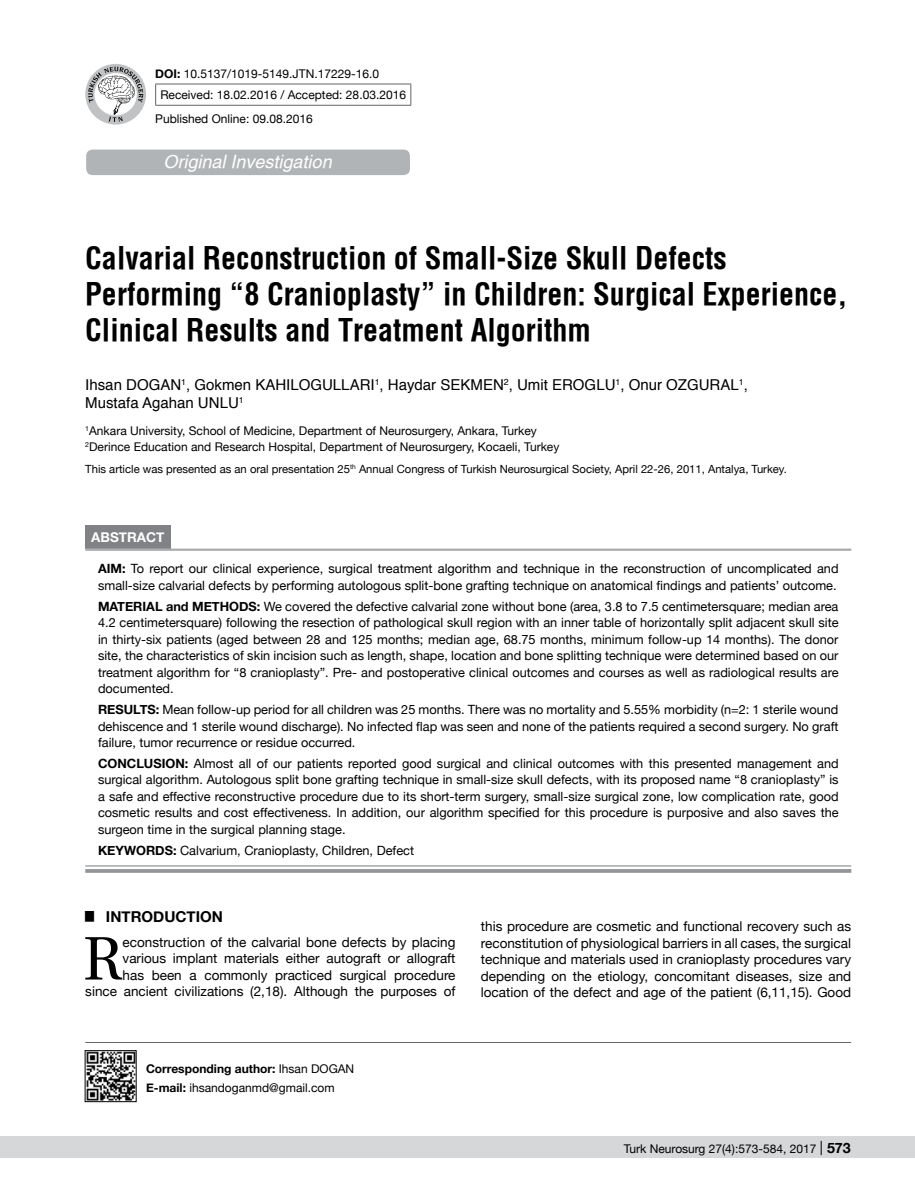
<style>
.page{position:relative;width:915px;height:1191px;background:#fff}
.page>*{position:absolute;margin:0;border:0;box-sizing:border-box;transform-origin:0 0}
.t1{font:61.2px "Utopia";color:#000}
.t2{font:700 30px/36px "Helvetica Condens";color:#000}
.t3{font:italic 500 18px "Helvetica";color:#fff}
.t4{font:15px/18px "Helvetica";color:#000}
.t5{font:700 15px "Helvetica Neue";color:#000}
.t6{font:13.5px/16.5px "Helvetica Neue";color:#000;text-align:justify}
.t7{font:700 13.5px "Helvetica Neue";color:#fff}
.t8{font:12.75px/16.5px "Helvetica Neue";color:#000;text-align:justify}
.t9{font:700 12.75px "Helvetica Neue";color:#000}
.t10{font:12px/18.6px "Helvetica Neue";color:#000}
.t11{font:11.25px "Helvetica Neue";color:#000}
.s1{font-weight:700}
.s2{font-size:14.25px}
.s3{font-weight:700;font-size:14.25px}
</style>
<div class="page">
<div style="left:0;top:1136px;width:914px;height:22px;background:#d5d7d8"></div>
<div style="left:86px;top:150px;width:324px;height:25px;background:#b1b4b6;border-radius:6px"></div>
<hr style="left:85px;top:1042px;width:765px;height:1px;background:#636466">
<hr style="left:155px;top:84px;width:256px;height:1px;background:#636466">
<svg style="left:155px;top:84px;width:1px;height:21px"></svg>
<svg style="left:410px;top:84px;width:1px;height:21px"></svg>
<hr style="left:155px;top:105px;width:256px;height:1px;background:#636466">
<svg style="left:85px;top:64px;width:61px;height:61px"></svg>
<svg style="left:88px;top:67px;width:55px;height:55px"></svg>
<img style="left:87px;top:1052px;width:47px;height:47px">
<div style="left:85px;top:1050px;width:51px;height:51px;border:1px solid #000"></div>
<div style="left:85px;top:525px;width:85px;height:24px;background:#808285"></div>
<svg style="left:85px;top:866px;width:766px;height:1px"></svg>
<hr style="left:85px;top:549px;width:766px;height:1px;background:#939598">
<hr style="left:85px;top:550px;width:766px;height:1px;background:#939598">
<hr style="left:85px;top:865px;width:766px;height:1px;background:#939598">
<hr style="left:85px;top:869px;width:766px;height:4px;background:#9b9c9f">
<p class="t10" style="left:160px;top:63px;width:247px;line-height:21.9px;text-indent:-5px"><span class="s1">DOI:</span> 10.5137/1019-5149.JTN.17229-16.0<br>Received: 18.02.2016 / Accepted: 28.03.2016</p>
<p class="t10" style="left:155px;top:110px;width:159px">Published Online: 09.08.2016</p>
<h3 class="t3" style="left:163px;top:151px;width:170px">Original Investigation</h3>
<h2 class="t2" style="left:85px;top:240px;width:763px">Calvarial Reconstruction of Small-Size Skull Defects<br>Performing “8 Cranioplasty” in Children: Surgical Experience,<br>Clinical Results and Treatment Algorithm</h2>
<p class="t4" style="left:85px;top:376px;width:663px">Ihsan DOGAN<sup>1</sup>, Gokmen KAHILOGULLARI<sup>1</sup>, Haydar SEKMEN<sup>2</sup>, Umit EROGLU<sup>1</sup>, Onur OZGURAL<sup>1</sup>,<br>Mustafa Agahan UNLU<sup>1</sup></p>
<p class="t10" style="left:85px;top:423px;width:475px;line-height:15.8px"><sup>1</sup>Ankara University, School of Medicine, Department of Neurosurgery, Ankara, Turkey<br><sup>2</sup>Derince Education and Research Hospital, Department of Neurosurgery, Kocaeli, Turkey</p>
<p class="t11" style="left:85px;top:460px;width:702px">This article was presented as an oral presentation 25<sup>th</sup> Annual Congress of Turkish Neurosurgical Society, April 22-26, 2011, Antalya, Turkey.</p>
<p class="t7" style="left:91px;top:527px;width:75px">ABSTRACT</p>
<p class="t8" style="left:98px;top:561px;width:741px"><span class="s1">AIM:</span> To report our clinical experience, surgical treatment algorithm and technique in the reconstruction of uncomplicated and small-size calvarial defects by performing autologous split-bone grafting technique on anatomical findings and patients’ outcome.</p>
<p class="t9" style="left:98px;top:596px;width:10px">MATER</p>
<p class="t9" style="left:142px;top:596px;width:60px">IAL AND MET</p>
<p class="t9" style="left:220px;top:596px;width:20px">HODS</p>
<p class="t8" style="left:98px;top:598px;width:741px;text-indent:159px"><span class="s1">:</span> We covered the defective calvarial zone without bone (area, 3.8 to 7.5 centimetersquare; median area 4.2 centimetersquare) following the resection of pathological skull region with an inner table of horizontally split adjacent skull site in thirty-six patients (aged between 28 and 125 months; median age, 68.75 months, minimum follow-up 14 months). The donor site, the characteristics of skin incision such as length, shape, location and bone splitting technique were determined based on our treatment algorithm for “8 cranioplasty”. Pre- and postoperative clinical outcomes and courses as well as radiological results are documented.</p>
<p class="t9" style="left:98px;top:699px;width:19px">RESU</p>
<p class="t8" style="left:98px;top:702px;width:741px;text-indent:35px"><span class="s1">LTS:</span> Mean follow-up period for all children was 25 months. There was no mortality and 5.55% morbidity (n=2: 1 sterile wound dehiscence and 1 sterile wound discharge). No infected flap was seen and none of the patients required a second surgery. No graft failure, tumor recurrence or residue occurred.</p>
<p class="t9" style="left:98px;top:753px;width:20px">CONC</p>
<p class="t8" style="left:98px;top:755px;width:741px;text-indent:38px"><span class="s1">LUSION :</span> Almost all of our patients reported good surgical and clinical outcomes with this presented management and surgical algorithm. Autologous split bone grafting technique in small-size skull defects, with its proposed name “8 cranioplasty” is a safe and effective reconstructive procedure due to its short-term surgery, small-size surgical zone, low complication rate, good cosmetic results and cost effectiveness. In addition, our algorithm specified for this procedure is purposive and also saves the surgeon time in the surgical planning stage.</p>
<p class="t9" style="left:98px;top:840px;width:49px">KEYWORDS</p>
<p class="t8" style="left:173px;top:842px;width:242px"><span class="s1">:</span> Calvarium, Cranioplasty, Children, Defect</p>
<p class="t5" style="left:85px;top:904px;width:139px"><sup>█</sup> INTRODUCTION</p>
<h1 class="t1" style="left:83px;top:923px;width:41px">R</h1>
<p class="t6" style="left:85px;top:934px;width:371px;text-align:right">econstruction of the calvarial bone defects by placing various implant materials either autograft or allograft<br>has been a commonly practiced surgical procedure<br>since ancient civilizations (2,18). Although the purposes of</p>
<p class="t6" style="left:480px;top:919px;width:371px">this procedure are cosmetic and functional recovery such as reconstitution of physiological barriers in all cases, the surgical technique and materials used in cranioplasty procedures vary depending on the etiology, concomitant diseases, size and location of the defect and age of the patient (6,11,15). Good</p>
<p class="t10" style="left:146px;top:1060px;width:210px"><span class="s1">CORRESPONDING AUTHOR:</span> Ihsan DOGAN<br><span class="s1">E-MAIL:</span> ihsandoganmd@gmail.com</p>
<p class="t10" style="left:623px;top:1140px;width:228px">Turk Neurosurg 27(4):573-584, 2017 <span class="s2">|</span> <span class="s3">573</span></p>
</div>
